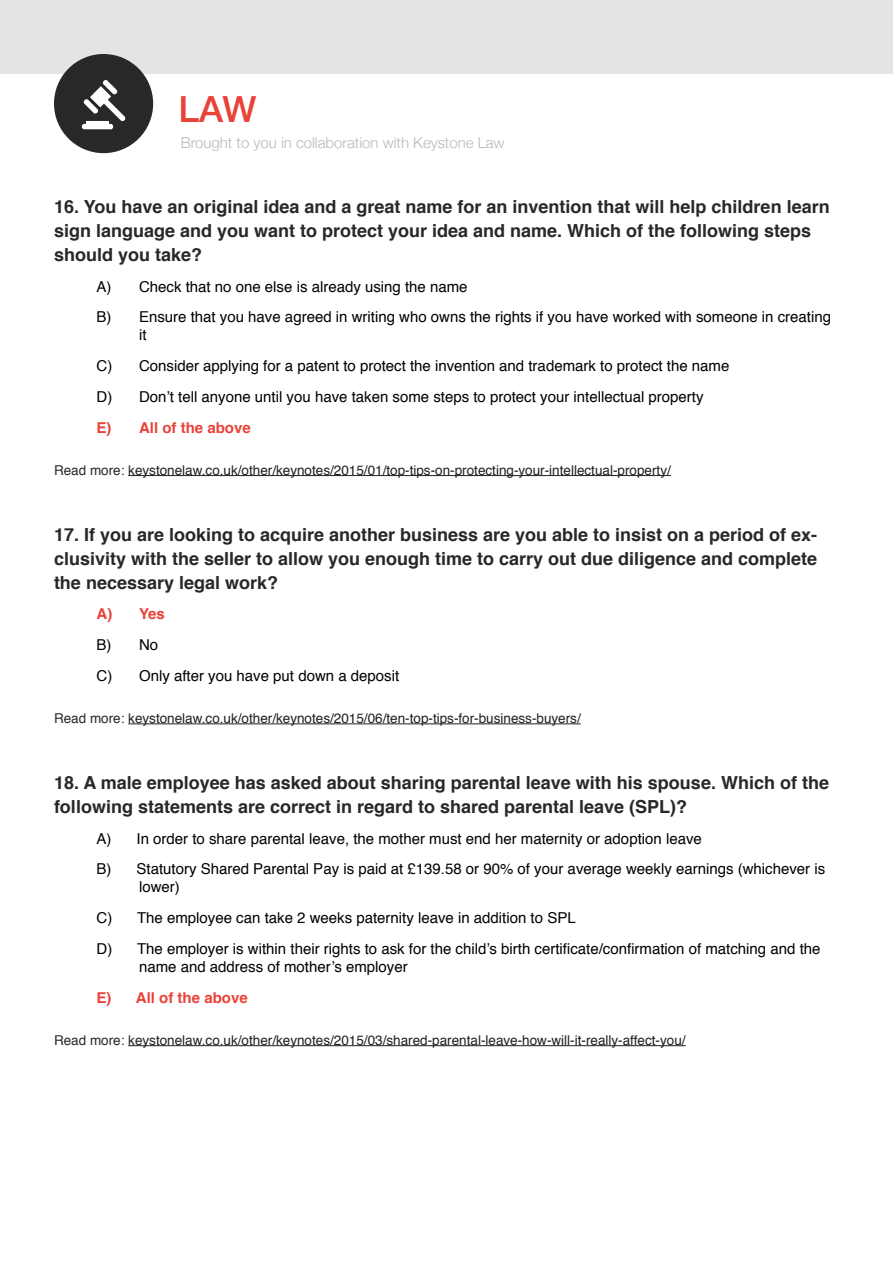
<style>
.page{position:relative;width:893px;height:1263px;background:#fff}
.page>*{position:absolute;margin:0;border:0;box-sizing:border-box;transform-origin:0 0}
.t1{font:500 36px "Helvetica Neue";color:#e94239}
.t2{font:700 18px/24px "Helvetica";color:#282828}
.t3{font:15px/30.8px "Helvetica";color:#000}
.t4{font:300 15px "Helvetica Neue";color:#b7b8b8}
.t5{font:700 15px "Helvetica";color:#e94239}
.t6{font:13.5px "Helvetica";color:#241f21}
.s1{color:#282828}
</style>
<div class="page">
<div style="left:0;top:0;width:893px;height:73px;background:#e4e4e4"></div>
<hr style="left:128px;top:475px;width:543px;height:1px;background:#241f21">
<hr style="left:128px;top:723px;width:453px;height:1px;background:#241f21">
<hr style="left:128px;top:1045px;width:558px;height:1px;background:#241f21">
<div style="left:54px;top:54px;width:99px;height:99px;background:#282828;border-radius:50%"></div>
<div style="left:82px;top:124px;width:31px;height:5px;background:#fff;border-radius:2px"></div>
<svg style="left:83px;top:80px;width:42px;height:41px"></svg>
<h1 class="t1" style="left:179px;top:81px;width:79px">LAW</h1>
<p class="t4" style="left:181px;top:130px;width:325px">Brought to you in collaboration with Keystone Law</p>
<p class="t2" style="left:54px;top:195px;width:777px">16. You have an original idea and a great name for an invention that will help children learn sign language and you want to protect your idea and name. Which of the following steps should you take?</p>
<p class="t3" style="left:97px;top:271px;width:736px">A) Check that no one else is already using the name<br>B) Ensure that you have agreed in writing who owns the rights if you have worked with someone in creating</p>
<p class="t3" style="left:97px;top:320px;width:634px;text-indent:43px">it<br>C) Consider applying for a patent to protect the invention and trademark to protect the name<br>D) Don’t tell anyone until you have taken some steps to protect your intellectual property</p>
<p class="t5" style="left:97px;top:415px;width:156px">E) All of the above</p>
<p class="t6" style="left:54px;top:459px;width:618px"><span class="s1">Read more:</span> keystonelaw.co.uk/other/keynotes/2015/01/top-tips-on-protecting-your-intellectual-property/</p>
<p class="t2" style="left:54px;top:522px;width:765px;text-align:justify">17. If you are looking to acquire another business are you able to insist on a period of ex&shy;clusivity with the seller to allow you enough time to carry out due diligence and complete the necessary legal work?</p>
<p class="t5" style="left:97px;top:602px;width:70px">A) Yes</p>
<p class="t3" style="left:97px;top:630px;width:304px">B) No<br>C) Only after you have put down a deposit</p>
<p class="t6" style="left:54px;top:708px;width:528px"><span class="s1">Read more:</span> keystonelaw.co.uk/other/keynotes/2015/06/ten-top-tips-for-business-buyers/</p>
<p class="t2" style="left:54px;top:771px;width:776px">18. A male employee has asked about sharing parental leave with his spouse. Which of the following statements are correct in regard to shared parental leave (SPL)?</p>
<p class="t3" style="left:97px;top:823px;width:730px">A) In order to share parental leave, the mother must end her maternity or adoption leave<br>B) Statutory Shared Parental Pay is paid at £139.58 or 90% of your average weekly earnings (whichever is</p>
<p class="t3" style="left:97px;top:872px;width:725px;text-indent:43px">lower)<br>C) The employee can take 2 weeks paternity leave in addition to SPL<br>D) The employer is within their rights to ask for the child’s birth certificate/confirmation of matching and the</p>
<p class="t3" style="left:139px;top:952px;width:270px">name and address of mother’s employer</p>
<p class="t5" style="left:97px;top:985px;width:153px">E) All of the above</p>
<p class="t6" style="left:54px;top:1029px;width:633px"><span class="s1">Read more:</span> keystonelaw.co.uk/other/keynotes/2015/03/shared-parental-leave-how-will-it-really-affect-you/</p>
</div>
